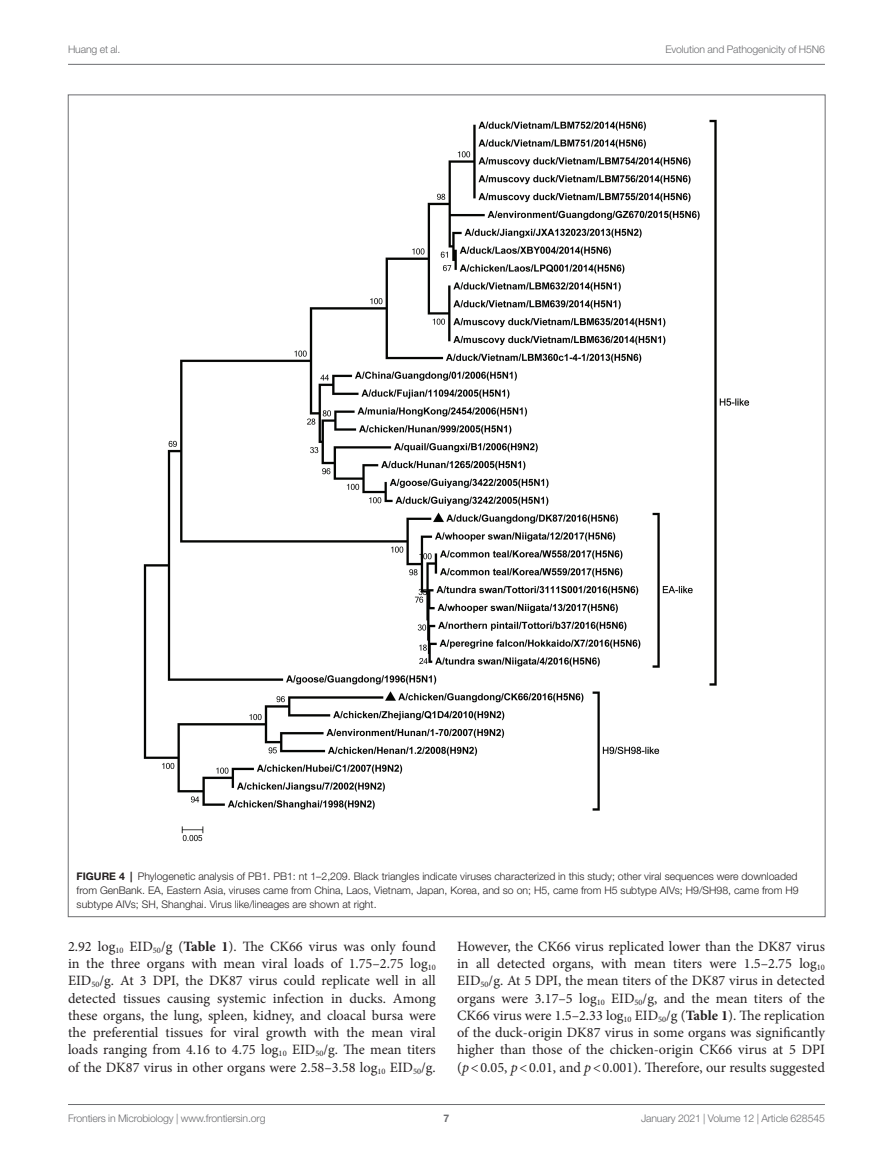
<style>
.page{position:relative;width:893px;height:1170px;background:#fff}
.page>*{position:absolute;margin:0;border:0;box-sizing:border-box;transform-origin:0 0}
.TEXT{font:14.25px/17.2px "Minion Pro";color:#231f20;text-align:justify}
.FIG_LEG{font:300 10.5px/14.2px "Helvetica Neue LT Std";color:#231f20;text-align:justify}
.t1{font:300 10.5px "Helvetica Neue LT Std";letter-spacing:-.015em;color:#6c6d70}
.t2{font:700 10.5px "Helvetica Neue LT Std";color:#6c6d70}
.s1{font-weight:700}
.s2{font-style:italic}
</style>
<div class="page">
<hr style="left:68px;top:64px;width:757px;height:1px;background:#6c6d70">
<hr style="left:68px;top:1104px;width:757px;height:1px;background:#6c6d70">
<img style="left:143px;top:119px;width:607px;height:723px">
<p class="t1" style="left:68px;top:42px;width:54px">Huang et al.</p>
<p class="t1" style="left:665px;top:42px;width:161px">Evolution and Pathogenicity of H5N6</p>
<p class="FIG_LEG" style="left:77px;top:868px;width:723px"><span class="s1">FIGURE 4 |</span> Phylogenetic analysis of PB1. PB1: nt 1–2,209. Black triangles indicate viruses characterized in this study; other viral sequences were downloaded from GenBank. EA, Eastern Asia, viruses came from China, Laos, Vietnam, Japan, Korea, and so on; H5, came from H5 subtype AIVs; H9/SH98, came from H9 subtype AIVs; SH, Shanghai. Virus like/lineages are shown at right.</p>
<p class="TEXT" style="left:68px;top:937px;width:369px">2.92 log<sub>10</sub> EID<sub>50</sub>/g (<span class="s1">Table 1</span>). The CK66 virus was only found in the three organs with mean viral loads of 1.75–2.75 log<sub>10<br></sub>EID<sub>50</sub>/g. At 3 DPI, the DK87 virus could replicate well in all detected tissues causing systemic infection in ducks. Among these organs, the lung, spleen, kidney, and cloacal bursa were the preferential tissues for viral growth with the mean viral loads ranging from 4.16 to 4.75 log<sub>10</sub> EID<sub>50</sub>/g. The mean titers of the DK87 virus in other organs were 2.58–3.58 log<sub>10</sub> EID<sub>50</sub>/g.</p>
<p class="TEXT" style="left:457px;top:937px;width:369px">However, the CK66 virus replicated lower than the DK87 virus in all detected organs, with mean titers were 1.5–2.75 log<sub>10<br></sub>EID<sub>50</sub>/g. At 5 DPI, the mean titers of the DK87 virus in detected organs were 3.17–5 log<sub>10</sub> EID<sub>50</sub>/g, and the mean titers of the CK66 virus were 1.5–2.33 log<sub>10</sub> EID<sub>50</sub>/g (<span class="s1">Table 1</span>). The replication of the duck-origin DK87 virus in some organs was significantly higher than those of the chicken-origin CK66 virus at 5 DPI (<span class="s2">p</span>&lt;0.05, <span class="s2">p</span>&lt;0.01, and <span class="s2">p</span>&lt;0.001). Therefore, our results suggested</p>
<p class="t1" style="left:68px;top:1111px;width:199px">Frontiers in Microbiology | www.frontiersin.org</p>
<p class="t2" style="left:444px;top:1111px;width:7px">7</p>
<p class="t1" style="left:641px;top:1111px;width:185px">January 2021 | Volume 12 | Article 628545</p>
</div>
